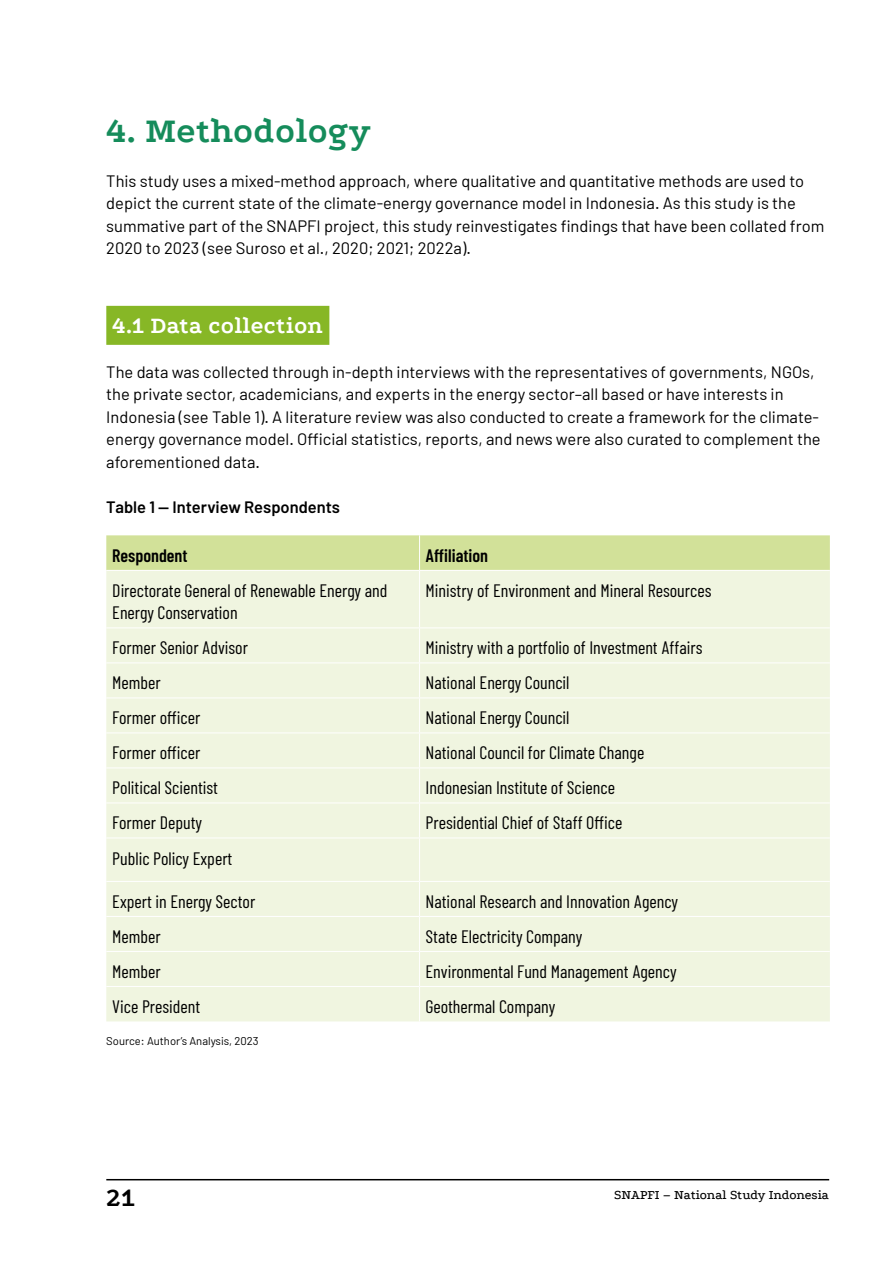
<style>
.page{position:relative;width:893px;height:1263px;background:#fff}
.page>*{position:absolute;margin:0;border:0;box-sizing:border-box;transform-origin:0 0}
.t1{font:700 36px "Podkova";letter-spacing:.01em;color:#158c5b}
.t2{font:700 27px "Podkova";color:#000}
.t3{font:700 24px "Podkova";letter-spacing:.01em;color:#fff}
.t4{font:18px/22.5px "Barlow Condensed";color:#000}
.t5{font:600 18px "Barlow Condensed";color:#000}
.t6{font:16.5px/22.5px "Barlow";color:#000}
.t7{font:600 16.5px "Barlow";color:#000}
.t8{font:500 13.5px "Podkova";color:#000}
.t9{font:11.25px "Barlow";color:#000}
</style>
<div class="page">
<hr style="left:106px;top:1179px;width:723px;height:1px;background:#000">
<div style="left:106px;top:306px;width:223px;height:39px;background:#87b726"></div>
<div style="left:106px;top:535px;width:724px;height:35px;background:#d2e199"></div>
<div style="left:106px;top:571px;width:724px;height:450px;background:#f0f5e0"></div>
<hr style="left:419px;top:535px;width:1px;height:35px;background:#fff">
<hr style="left:419px;top:571px;width:1px;height:56px;background:#fff">
<hr style="left:106px;top:627px;width:314px;height:1px;background:#fff">
<hr style="left:420px;top:627px;width:410px;height:1px;background:#fff">
<hr style="left:419px;top:628px;width:1px;height:34px;background:#fff">
<hr style="left:106px;top:662px;width:314px;height:1px;background:#fff">
<hr style="left:420px;top:662px;width:410px;height:1px;background:#fff">
<hr style="left:419px;top:663px;width:1px;height:34px;background:#fff">
<hr style="left:106px;top:697px;width:314px;height:1px;background:#fff">
<hr style="left:420px;top:697px;width:410px;height:1px;background:#fff">
<hr style="left:419px;top:698px;width:1px;height:34px;background:#fff">
<hr style="left:106px;top:732px;width:314px;height:1px;background:#fff">
<hr style="left:420px;top:732px;width:410px;height:1px;background:#fff">
<hr style="left:419px;top:733px;width:1px;height:34px;background:#fff">
<hr style="left:106px;top:767px;width:314px;height:1px;background:#fff">
<hr style="left:420px;top:767px;width:410px;height:1px;background:#fff">
<hr style="left:419px;top:768px;width:1px;height:34px;background:#fff">
<hr style="left:106px;top:802px;width:314px;height:1px;background:#fff">
<hr style="left:420px;top:802px;width:410px;height:1px;background:#fff">
<hr style="left:419px;top:803px;width:1px;height:34px;background:#fff">
<hr style="left:106px;top:837px;width:314px;height:1px;background:#fff">
<hr style="left:420px;top:837px;width:410px;height:1px;background:#fff">
<hr style="left:419px;top:838px;width:1px;height:43px;background:#fff">
<hr style="left:106px;top:881px;width:314px;height:1px;background:#fff">
<hr style="left:420px;top:881px;width:410px;height:1px;background:#fff">
<hr style="left:419px;top:882px;width:1px;height:34px;background:#fff">
<hr style="left:106px;top:916px;width:314px;height:1px;background:#fff">
<hr style="left:420px;top:916px;width:410px;height:1px;background:#fff">
<hr style="left:419px;top:917px;width:1px;height:34px;background:#fff">
<hr style="left:106px;top:951px;width:314px;height:1px;background:#fff">
<hr style="left:420px;top:951px;width:410px;height:1px;background:#fff">
<hr style="left:419px;top:952px;width:1px;height:34px;background:#fff">
<hr style="left:106px;top:986px;width:314px;height:1px;background:#fff">
<hr style="left:420px;top:986px;width:410px;height:1px;background:#fff">
<hr style="left:419px;top:987px;width:1px;height:34px;background:#fff">
<h1 class="t1" style="left:106px;top:105px;width:266px">4. Methodology</h1>
<p class="t6" style="left:106px;top:169px;width:720px">This study uses a mixed-method approach, where qualitative and quantitative methods are used to depict the current state of the climate-energy governance model in Indonesia. As this study is the summative part of the SNAPFI project, this study reinvestigates findings that have been collated from 2020 to 2023 (see Suroso et al., 2020; 2021; 2022a).</p>
<h3 class="t3" style="left:112px;top:308px;width:212px">4.1 Data collection</h3>
<p class="t6" style="left:106px;top:360px;width:716px">The data was collected through in-depth interviews with the representatives of governments, NGOs, the private sector, academicians, and experts in the energy sector–all based or have interests in Indonesia (see Table 1). A literature review was also conducted to create a framework for the climate&shy;energy governance model. Official statistics, reports, and news were also curated to complement the aforementioned data.</p>
<p class="t7" style="left:106px;top:497px;width:235px">Table 1 — Interview Respondents</p>
<p class="t5" style="left:112px;top:544px;width:77px">Respondent</p>
<p class="t5" style="left:426px;top:544px;width:64px">Affiliation</p>
<p class="t4" style="left:112px;top:579px;width:277px">Directorate General of Renewable Energy and<br>Energy Conservation</p>
<p class="t4" style="left:426px;top:579px;width:287px">Ministry of Environment and Mineral Resources</p>
<p class="t4" style="left:112px;top:636px;width:137px">Former Senior Advisor</p>
<p class="t4" style="left:426px;top:636px;width:278px">Ministry with a portfolio of Investment Affairs</p>
<p class="t4" style="left:112px;top:671px;width:50px">Member</p>
<p class="t4" style="left:426px;top:671px;width:145px">National Energy Council</p>
<p class="t4" style="left:112px;top:706px;width:90px">Former officer</p>
<p class="t4" style="left:426px;top:706px;width:145px">National Energy Council</p>
<p class="t4" style="left:112px;top:741px;width:90px">Former officer</p>
<p class="t4" style="left:426px;top:741px;width:220px">National Council for Climate Change</p>
<p class="t4" style="left:112px;top:776px;width:107px">Political Scientist</p>
<p class="t4" style="left:426px;top:776px;width:191px">Indonesian Institute of Science</p>
<p class="t4" style="left:112px;top:811px;width:91px">Former Deputy</p>
<p class="t4" style="left:426px;top:811px;width:198px">Presidential Chief of Staff Office</p>
<p class="t4" style="left:112px;top:846px;width:122px">Public Policy Expert</p>
<p class="t4" style="left:112px;top:890px;width:145px">Expert in Energy Sector</p>
<p class="t4" style="left:426px;top:890px;width:254px">National Research and Innovation Agency</p>
<p class="t4" style="left:112px;top:925px;width:50px">Member</p>
<p class="t4" style="left:426px;top:925px;width:158px">State Electricity Company</p>
<p class="t4" style="left:112px;top:960px;width:50px">Member</p>
<p class="t4" style="left:426px;top:960px;width:253px">Environmental Fund Management Agency</p>
<p class="t4" style="left:112px;top:995px;width:89px">Vice President</p>
<p class="t4" style="left:426px;top:995px;width:131px">Geothermal Company</p>
<p class="t9" style="left:106px;top:1034px;width:154px">Source: Author’s Analysis, 2023</p>
<h2 class="t2" style="left:106px;top:1178px;width:30px">21</h2>
<p class="t8" style="left:614px;top:1185px;width:217px">SNAPFI – National Study Indonesia</p>
</div>
